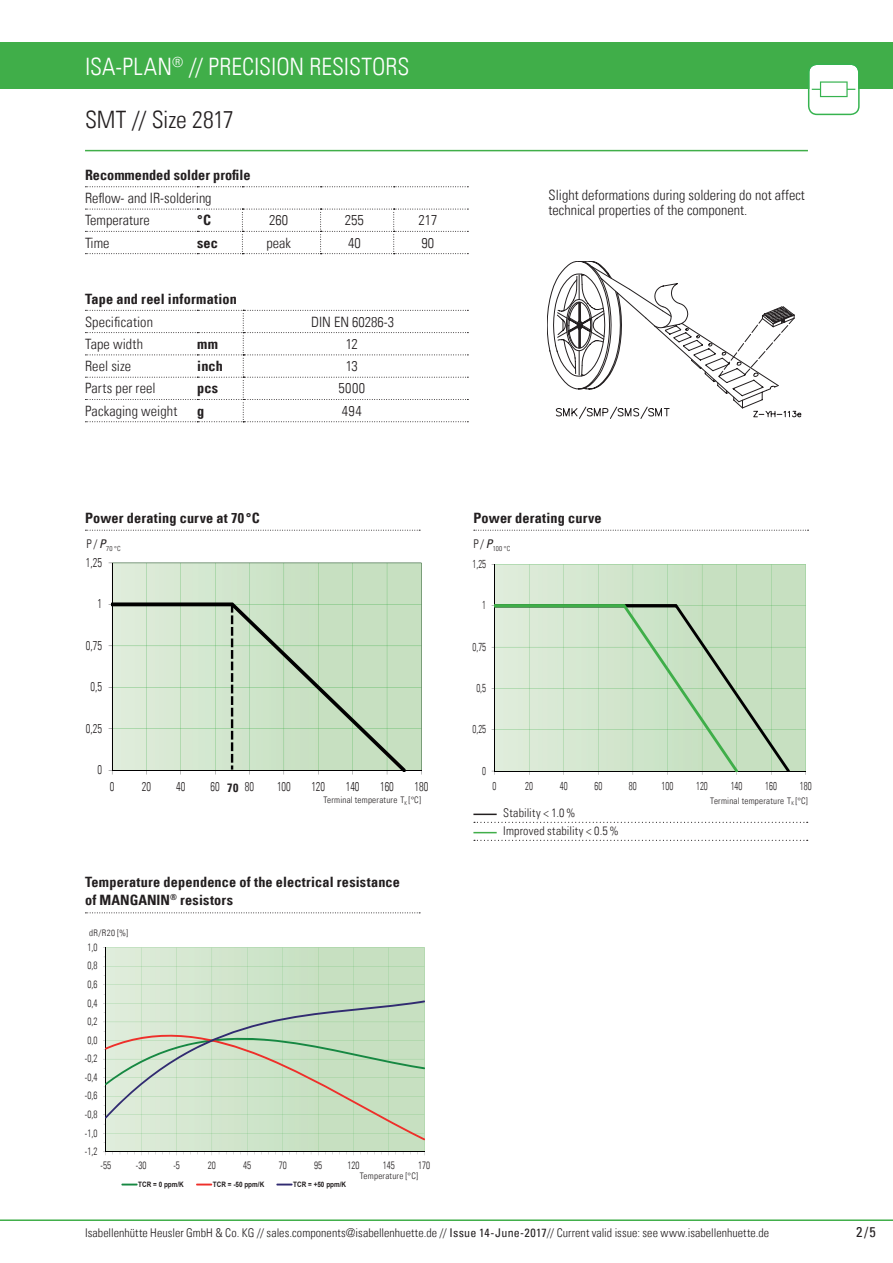
<style>
.page{position:relative;width:893px;height:1263px;background:#fff}
.page>*{position:absolute;margin:0;border:0;box-sizing:border-box;transform-origin:0 0}
.t1{font:24px "Univers Com 47 Light Cond";color:#fff}
.t2{font:24px "Univers Com 47 Light Cond";letter-spacing:-.005em;color:#231f20}
.t3{font:14.25px/22.4px "Univers Com 47 Light Cond";color:#231f20}
.t4{font:14.25px/18px "Univers Com 67 Bold Cond";letter-spacing:.01em;color:#231f20}
.t5{font:condensed 14.25px "Univers Com 57";color:#231f20}
.t6{font:12.75px "Univers Com 47 Light Cond";color:#231f20;scale:.81 1}
.t7{font:12px/18px "Univers Com 47 Light Cond";letter-spacing:.005em;color:#231f20}
.t8{font:12px "Univers Com 67 Bold Cond";color:#231f20}
.t9{font:11.55px "Univers Com 47 Light Cond";color:#231f20;scale:.77 1}
.t10{font:300 condensed 10.65px "Univers";letter-spacing:-.005em;color:#231f20;scale:.85 1}
.t11{font:9px "Univers Com 47 Light Cond";letter-spacing:.02em;color:#231f20}
.t12{font:700 7.5px "Arial";letter-spacing:.01em;color:#231f20;scale:.85 1}
.t13{font:7.05px "Univers Com 47 Light Cond";color:#231f20}
.s1{font-family:"Univers Com 57";font-stretch:condensed}
</style>
<div class="page">
<hr style="left:0;top:1219px;width:893px;height:2px;background:#40ae49">
<div style="left:0;top:43px;width:893px;height:46px;background:#40ae49"></div>
<hr style="left:85px;top:150px;width:723px;height:1px;background:#40ae49">
<svg style="left:808px;top:65px;width:52px;height:50px"></svg>
<svg style="left:85px;top:186px;width:383px;height:1px"></svg>
<svg style="left:85px;top:209px;width:383px;height:45px"></svg>
<svg style="left:85px;top:310px;width:383px;height:112px"></svg>
<svg style="left:547px;top:261px;width:255px;height:158px"></svg>
<hr style="left:473px;top:813px;width:24px;height:2px;background:#231f20">
<svg style="left:473px;top:832px;width:24px;height:1px"></svg>
<svg style="left:474px;top:822px;width:334px;height:1px"></svg>
<svg style="left:474px;top:840px;width:334px;height:1px"></svg>
<svg style="left:85px;top:912px;width:335px;height:1px"></svg>
<svg style="left:474px;top:530px;width:334px;height:1px"></svg>
<img style="left:495px;top:565px;width:311px;height:206px">
<hr style="left:495px;top:729px;width:311px;height:1px;background:#3fae49">
<hr style="left:495px;top:688px;width:311px;height:1px;background:#3fae49">
<hr style="left:495px;top:647px;width:311px;height:1px;background:#3fae49">
<hr style="left:495px;top:606px;width:311px;height:1px;background:#3fae49">
<hr style="left:495px;top:564px;width:311px;height:1px;background:#3fae49">
<hr style="left:806px;top:564px;width:1px;height:207px;background:#3fae49">
<hr style="left:771px;top:564px;width:1px;height:207px;background:#3fae49">
<hr style="left:737px;top:564px;width:1px;height:207px;background:#3fae49">
<hr style="left:702px;top:564px;width:1px;height:207px;background:#3fae49">
<hr style="left:667px;top:564px;width:1px;height:207px;background:#3fae49">
<hr style="left:633px;top:564px;width:1px;height:207px;background:#3fae49">
<hr style="left:598px;top:564px;width:1px;height:207px;background:#3fae49">
<hr style="left:564px;top:564px;width:1px;height:207px;background:#3fae49">
<hr style="left:529px;top:564px;width:1px;height:207px;background:#3fae49">
<hr style="left:494px;top:564px;width:1px;height:207px;background:#000">
<hr style="left:495px;top:771px;width:311px;height:1px;background:#000">
<div style="left:738px;top:604px;width:52px;height:167px;background:#c7e0c1"></div>
<svg style="left:492px;top:604px;width:246px;height:171px;background:#c8dec4"></svg>
<svg style="left:103px;top:947px;width:322px;height:208px;background:#c9ddc3"></svg>
<svg style="left:121px;top:1183px;width:17px;height:2px"></svg>
<svg style="left:196px;top:1183px;width:16px;height:2px"></svg>
<svg style="left:276px;top:1183px;width:17px;height:2px"></svg>
<svg style="left:85px;top:530px;width:335px;height:1px"></svg>
<hr style="left:421px;top:563px;width:1px;height:207px;background:#3fae49">
<svg style="left:113px;top:563px;width:308px;height:207px;background:#cce2c7"></svg>
<hr style="left:112px;top:563px;width:1px;height:207px;background:#000">
<hr style="left:112px;top:770px;width:309px;height:1px;background:#000">
<svg style="left:113px;top:602px;width:293px;height:168px;background:#c8ddc3"></svg>
<svg style="left:231px;top:604px;width:2px;height:166px"></svg>
<h1 class="t1" style="left:85px;top:52px;width:323px">ISA-PLAN<sup>®</sup> // Precisi on resistors</h1>
<h1 class="t2" style="left:85px;top:105px;width:150px">SMT // Size 2817</h1>
<p class="t4" style="left:85px;top:166px;width:167px">Recommended solder profile</p>
<p class="t3" style="left:85px;top:187px;width:128px">Reflow- and IR-soldering<br>Temperature</p>
<p class="t4" style="left:197px;top:211px;width:15px">°C</p>
<p class="t3" style="left:269px;top:209px;width:20px">260</p>
<p class="t3" style="left:345px;top:209px;width:20px">255</p>
<p class="t3" style="left:418px;top:209px;width:20px">217</p>
<p class="t3" style="left:85px;top:231px;width:26px">Time</p>
<p class="t4" style="left:197px;top:233px;width:22px">sec</p>
<p class="t3" style="left:266px;top:231px;width:26px">peak</p>
<p class="t3" style="left:348px;top:231px;width:14px">40</p>
<p class="t3" style="left:422px;top:231px;width:14px">90</p>
<p class="t4" style="left:85px;top:290px;width:153px">Tape and reel information</p>
<p class="t3" style="left:85px;top:310px;width:70px">Specification</p>
<p class="t3" style="left:311px;top:310px;width:85px">DIN EN 60286-3</p>
<p class="t3" style="left:85px;top:333px;width:60px">Tape width</p>
<p class="t4" style="left:197px;top:335px;width:22px">mm</p>
<p class="t3" style="left:346px;top:333px;width:14px">12</p>
<p class="t3" style="left:85px;top:355px;width:48px">Reel size</p>
<p class="t4" style="left:197px;top:357px;width:27px">inch</p>
<p class="t3" style="left:346px;top:355px;width:14px">13</p>
<p class="t3" style="left:85px;top:377px;width:72px">Parts per reel</p>
<p class="t4" style="left:197px;top:379px;width:23px">pcs</p>
<p class="t3" style="left:338px;top:377px;width:28px">5000</p>
<p class="t3" style="left:85px;top:400px;width:94px">Packaging weight</p>
<p class="t4" style="left:197px;top:402px;width:9px">g</p>
<p class="t3" style="left:342px;top:400px;width:21px">494</p>
<p class="t4" style="left:85px;top:508px;width:176px">Power derating curve at 70 °C</p>
<p class="t3" style="left:549px;top:187px;width:258px;line-height:15px">Slight deformations during soldering do not affect technical properties of the component.</p>
<p class="t4" style="left:473px;top:508px;width:130px">Power derating curve</p>
<p class="t13" style="left:87px;top:544px;width:35px"><sup>P/</sup><sup>P</sup>70 °C</p>
<p class="t13" style="left:473px;top:544px;width:38px"><sup>P/</sup><sup>P</sup>100 °C</p>
<p class="t6" style="left:86px;top:555px;width:22px">1,25</p>
<p class="t6" style="left:98px;top:596px;width:7px">1</p>
<p class="t6" style="left:86px;top:638px;width:22px">0,75</p>
<p class="t6" style="left:91px;top:679px;width:16px">0,5</p>
<p class="t6" style="left:86px;top:721px;width:22px">0,25</p>
<p class="t6" style="left:98px;top:762px;width:7px">0</p>
<p class="t6" style="left:110px;top:779px;width:7px">0</p>
<p class="t6" style="left:142px;top:779px;width:13px">20</p>
<p class="t6" style="left:176px;top:779px;width:13px">40</p>
<p class="t6" style="left:211px;top:779px;width:13px">60</p>
<p class="t6" style="left:245px;top:779px;width:13px">80</p>
<p class="t6" style="left:277px;top:779px;width:19px">100</p>
<p class="t6" style="left:311px;top:779px;width:19px">120</p>
<p class="t6" style="left:346px;top:779px;width:19px">140</p>
<p class="t6" style="left:380px;top:779px;width:19px">160</p>
<p class="t6" style="left:414px;top:779px;width:19px">180</p>
<p class="t8" style="left:227px;top:780px;width:13px">70</p>
<p class="t11" style="left:323px;top:794px;width:99px">Terminal temperature T<sub>K</sub> [°C]</p>
<p class="t4" style="left:85px;top:873px;width:316px">Temperature dependence of the electrical resistance of manganin<sup>®</sup> resistors</p>
<p class="t11" style="left:89px;top:928px;width:40px">dR/R20 [%]</p>
<p class="t10" style="left:87px;top:941px;width:13px">1,0</p>
<p class="t10" style="left:87px;top:959px;width:13px">0,8</p>
<p class="t10" style="left:87px;top:978px;width:13px">0,6</p>
<p class="t10" style="left:87px;top:996px;width:13px">0,4</p>
<p class="t10" style="left:87px;top:1015px;width:13px">0,2</p>
<p class="t10" style="left:87px;top:1033px;width:13px">0,0</p>
<p class="t10" style="left:85px;top:1052px;width:16px">-0,2</p>
<p class="t10" style="left:85px;top:1071px;width:16px">-0,4</p>
<p class="t10" style="left:85px;top:1089px;width:16px">-0,6</p>
<p class="t10" style="left:85px;top:1108px;width:16px">-0,8</p>
<p class="t10" style="left:85px;top:1126px;width:16px">-1,0</p>
<p class="t10" style="left:85px;top:1145px;width:16px">-1,2</p>
<p class="t10" style="left:101px;top:1159px;width:14px">-55</p>
<p class="t10" style="left:136px;top:1159px;width:14px">-30</p>
<p class="t10" style="left:173px;top:1159px;width:9px">-5</p>
<p class="t10" style="left:208px;top:1159px;width:11px">20</p>
<p class="t10" style="left:243px;top:1159px;width:11px">45</p>
<p class="t10" style="left:279px;top:1159px;width:11px">70</p>
<p class="t10" style="left:314px;top:1159px;width:11px">95</p>
<p class="t10" style="left:347px;top:1159px;width:16px">120</p>
<p class="t10" style="left:383px;top:1159px;width:16px">145</p>
<p class="t10" style="left:418px;top:1159px;width:16px">170</p>
<p class="t12" style="left:138px;top:1179px;width:55px">TCR = 0 ppm/K</p>
<p class="t12" style="left:213px;top:1179px;width:62px">TCR = -50 ppm/K</p>
<p class="t12" style="left:293px;top:1179px;width:64px">TCR = +50 ppm/K</p>
<p class="t11" style="left:360px;top:1170px;width:60px">Temperature [°C]</p>
<p class="t9" style="left:472px;top:557px;width:19px">1,25</p>
<p class="t9" style="left:482px;top:598px;width:7px">1</p>
<p class="t9" style="left:472px;top:640px;width:19px">0,75</p>
<p class="t9" style="left:476px;top:681px;width:14px">0,5</p>
<p class="t9" style="left:472px;top:722px;width:19px">0,25</p>
<p class="t9" style="left:482px;top:764px;width:7px">0</p>
<p class="t9" style="left:493px;top:779px;width:7px">0</p>
<p class="t9" style="left:525px;top:779px;width:12px">20</p>
<p class="t9" style="left:560px;top:779px;width:12px">40</p>
<p class="t9" style="left:594px;top:779px;width:12px">60</p>
<p class="t9" style="left:629px;top:779px;width:12px">80</p>
<p class="t9" style="left:662px;top:779px;width:17px">100</p>
<p class="t9" style="left:696px;top:779px;width:17px">120</p>
<p class="t9" style="left:731px;top:779px;width:17px">140</p>
<p class="t9" style="left:765px;top:779px;width:17px">160</p>
<p class="t9" style="left:800px;top:779px;width:17px">180</p>
<p class="t7" style="left:503px;top:804px;width:117px">Stability &lt; 1.0%<br>Improved stability &lt; 0.5%</p>
<p class="t11" style="left:710px;top:795px;width:99px">Terminal temperature T<sub>K</sub> [°C]</p>
<p class="t7" style="left:85px;top:1223px;width:686px">Isabellenhütte Heusler GmbH &amp; Co. KG // sales.components@isabellenhuette.de // <span class="s1">Issue 14-June-2017</span>// Current valid issue: see www.isabellenhuette.de</p>
<p class="t5" style="left:856px;top:1223px;width:21px">2/5</p>
</div>
